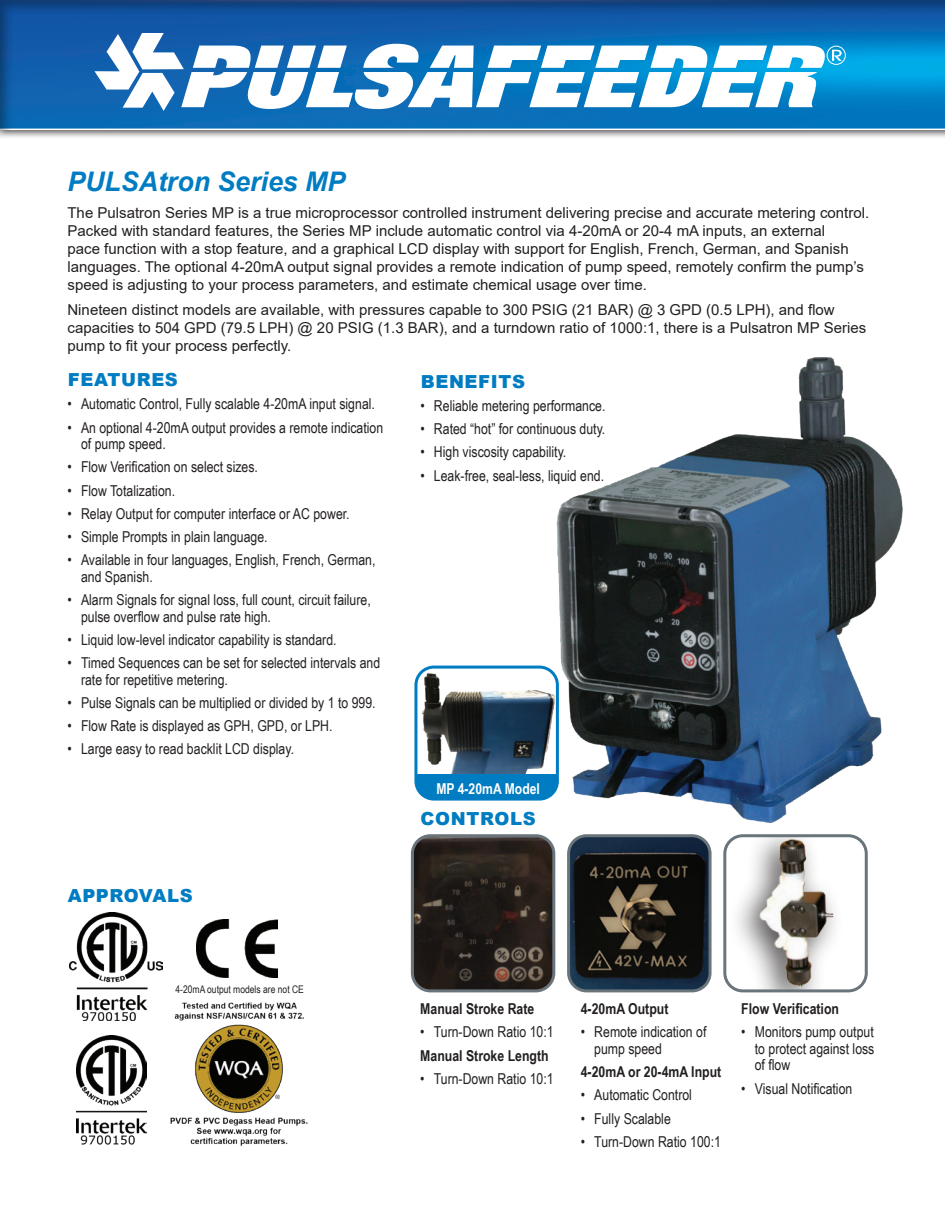
<style>
.page{position:relative;width:945px;height:1215px;background:#fff}
.page>*{position:absolute;margin:0;border:0;box-sizing:border-box;transform-origin:0 0}
.t1{font:italic 700 27px "Arial";color:#007cc2}
.t2{font:900 18px "Arial";letter-spacing:.035em;color:#007cc2}
.t3{font:15px/16.5px "Arial Narrow";color:#231f20}
.t4{font:15px/18px "Arial";color:#231f20}
.t5{font:700 15px "Arial Narrow";color:#231f20}
.t6{font:700 15px "Arial Narrow";color:#fff}
.t7{font:10.5px "Arial Narrow";color:#231f20}
</style>
<div class="page">
<div style="left:0;top:0;width:945px;height:139px;background:#231f20;opacity:.75"></div>
<div style="left:0;top:0;width:945px;height:132px;background:#231f20;opacity:.4"></div>
<div style="left:827px;top:46px;width:19px;height:19px;border:1px solid #fff;border-radius:50%"></div>
<svg style="left:94px;top:33px;width:732px;height:78px"></svg>
<svg style="left:832px;top:50px;width:10px;height:11px"></svg>
<img style="left:553px;top:357px;width:350px;height:488px">
<img style="left:196px;top:919px;width:81px;height:59px">
<img style="left:70px;top:912px;width:92px;height:109px">
<img style="left:77px;top:1035px;width:70px;height:110px">
<img style="left:170px;top:1003px;width:138px;height:143px">
<img style="left:415px;top:838px;width:138px;height:153px">
<div style="left:411px;top:834px;width:144px;height:158px;border:3px solid #6a747b;border-radius:18px"></div>
<div style="left:725px;top:836px;width:141px;height:155px;background:#fff;border-radius:18px"></div>
<div style="left:726px;top:836px;width:120px;height:155px;background:#231f20;opacity:.75"></div>
<img style="left:752px;top:838px;width:82px;height:150px">
<div style="left:723px;top:834px;width:145px;height:158px;border:3px solid #6a747b;border-radius:18px"></div>
<img style="left:569px;top:836px;width:141px;height:155px">
<div style="left:567px;top:834px;width:145px;height:158px;border:3px solid #6a747b;border-radius:18px"></div>
<img style="left:418px;top:666px;width:141px;height:131px">
<div style="left:416px;top:774px;width:141px;height:23px;background:#007cc2"></div>
<div style="left:414px;top:666px;width:145px;height:135px;border:3px solid #007cc2;border-radius:18px"></div>
<h1 class="t1" style="left:68px;top:163px;width:279px">PULSAtron Series MP</h1>
<p class="t4" style="left:68px;top:204px;width:803px">The Pulsatron Series MP is a true microprocessor controlled instrument delivering precise and accurate metering control.<br>Packed with standard features, the Series MP include automatic control via 4-20mA or 20-4 mA inputs, an external<br>pace function with a stop feature, and a graphical LCD display with support for English, French, German, and Spanish languages. The optional 4-20mA output signal provides a remote indication of pump speed, remotely confirm the pump’s speed is adjusting to your process parameters, and estimate chemical usage over time.</p>
<p class="t4" style="left:68px;top:300px;width:800px">Nineteen distinct models are available, with pressures capable to 300 PSIG (21 BAR) @ 3 GPD (0.5 LPH), and flow capacities to 504 GPD (79.5 LPH) @ 20 PSIG (1.3 BAR), and a turndown ratio of 1000:1, there is a Pulsatron MP Series pump to fit your process perfectly.</p>
<p class="t2" style="left:68px;top:367px;width:112px">FEATURES</p>
<p class="t3" style="left:68px;top:395px;width:309px">• Automatic Control, Fully scalable 4-20mA input signal.</p>
<p class="t3" style="left:81px;top:418px;width:304px;text-indent:-14px">• An optional 4-20mA output provides a remote indication of pump speed.</p>
<p class="t3" style="left:68px;top:458px;width:192px">• Flow Verification on select sizes.</p>
<p class="t3" style="left:68px;top:481px;width:109px">• Flow Totalization.</p>
<p class="t3" style="left:68px;top:505px;width:284px">• Relay Output for computer interface or AC power.</p>
<p class="t3" style="left:68px;top:528px;width:202px">• Simple Prompts in plain language.</p>
<p class="t3" style="left:81px;top:551px;width:296px;text-indent:-14px">• Available in four languages, English, French, German, and Spanish.</p>
<p class="t3" style="left:81px;top:591px;width:291px;text-indent:-14px">• Alarm Signals for signal loss, full count, circuit failure, pulse overflow and pulse rate high.</p>
<p class="t3" style="left:68px;top:631px;width:271px">• Liquid low-level indicator capability is standard.</p>
<p class="t3" style="left:81px;top:654px;width:301px;text-indent:-14px">• Timed Sequences can be set for selected intervals and rate for repetitive metering.</p>
<p class="t3" style="left:68px;top:694px;width:310px">• Pulse Signals can be multiplied or divided by 1 to 999.</p>
<p class="t3" style="left:68px;top:717px;width:267px">• Flow Rate is displayed as GPH, GPD, or LPH.</p>
<p class="t3" style="left:68px;top:740px;width:228px">• Large easy to read backlit LCD display.</p>
<p class="t2" style="left:421px;top:368px;width:106px">BENEFITS</p>
<p class="t3" style="left:420px;top:397px;width:187px">• Reliable metering performance.</p>
<p class="t3" style="left:420px;top:420px;width:186px">• Rated “hot” for continuous duty.</p>
<p class="t3" style="left:420px;top:443px;width:147px">• High viscosity capability.</p>
<p class="t3" style="left:420px;top:466px;width:185px">• Leak-free, seal-less, liquid end.</p>
<p class="t2" style="left:68px;top:883px;width:126px">APPROVALS</p>
<p class="t7" style="left:176px;top:982px;width:130px">4-20mA output models are not CE</p>
<p class="t6" style="left:436px;top:777px;width:105px">MP 4-20mA Model</p>
<p class="t2" style="left:421px;top:806px;width:117px">CONTROLS</p>
<p class="t5" style="left:420px;top:998px;width:116px">Manual Stroke Rate</p>
<p class="t3" style="left:420px;top:1023px;width:135px">• Turn-Down Ratio 10:1</p>
<p class="t5" style="left:420px;top:1044px;width:130px">Manual Stroke Length</p>
<p class="t3" style="left:420px;top:1070px;width:135px">• Turn-Down Ratio 10:1</p>
<p class="t5" style="left:581px;top:998px;width:89px">4-20mA Output</p>
<p class="t3" style="left:594px;top:1023px;width:114px;text-indent:-14px">• Remote indication of pump speed</p>
<p class="t5" style="left:581px;top:1061px;width:142px">4-20mA or 20-4mA Input</p>
<p class="t3" style="left:581px;top:1086px;width:113px">• Automatic Control</p>
<p class="t3" style="left:581px;top:1110px;width:92px">• Fully Scalable</p>
<p class="t3" style="left:581px;top:1133px;width:142px">• Turn-Down Ratio 100:1</p>
<p class="t5" style="left:741px;top:998px;width:99px">Flow Verification</p>
<p class="t3" style="left:755px;top:1023px;width:121px;text-align:justify;text-indent:-14px">• Monitors pump output to protect against loss of flow</p>
<p class="t3" style="left:741px;top:1080px;width:113px">• Visual Notification</p>
</div>
